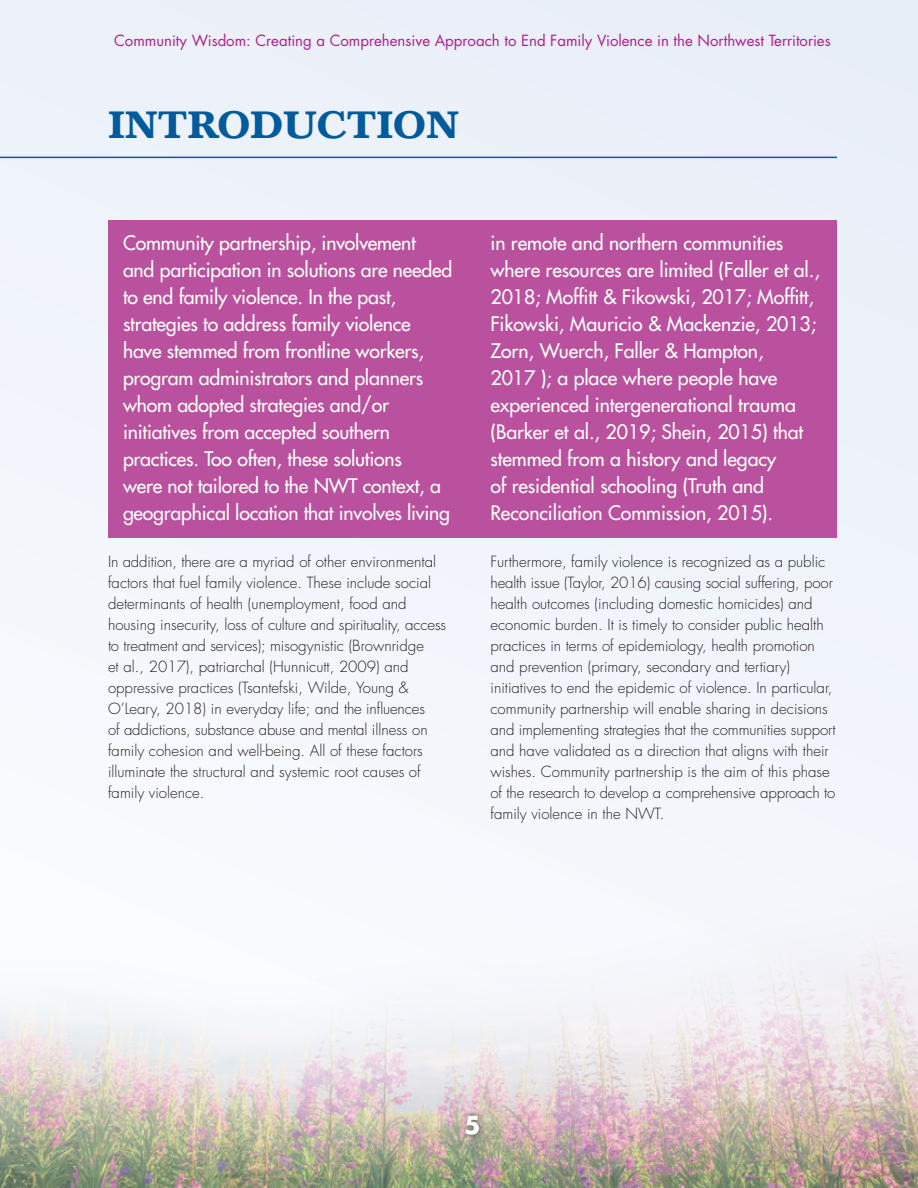
<style>
.page{position:relative;width:918px;height:1188px;background:#eff3fa}
.page>*{position:absolute;margin:0;border:0;box-sizing:border-box;transform-origin:0 0}
.t1{font:700 39.75px "Baskerville T";color:#005b9d}
.t2{font:700 24px "Futura";color:#fff}
.t3{font:19.5px/27px "Futura";letter-spacing:-.01em;color:#fff}
.t4{font:300 15px/21px "Futura";color:#231f20}
.t5{font:15px "Futura";color:#aa218e}
</style>
<div class="page">
<img style="left:0;top:767px;width:918px;height:421px">
<div style="left:108px;top:220px;width:729px;height:317px;background:#ba519e"></div>
<div style="left:459px;top:1109px;width:27px;height:33px;background:#231f20;opacity:.45"></div>
<hr style="left:0;top:157px;width:837px;height:1px;background:#005b9d">
<p class="t5" style="left:114px;top:30px;width:718px">Community Wisdom: Creating a Comprehensive Approach to End Family Violence in the Northwest Territories</p>
<h1 class="t1" style="left:108px;top:101px;width:353px">INTRODUCTION</h1>
<p class="t3" style="left:123px;top:229px;width:331px">Community partnership, involvement<br>and participation in solutions are needed to end family violence. In the past, strategies to address family violence have stemmed from frontline workers, program administrators and planners whom adopted strategies and/or initiatives from accepted southern practices. Too often, these solutions<br>were not tailored to the NWT context, a geographical location that involves living</p>
<p class="t3" style="left:490px;top:229px;width:331px">in remote and northern communities where resources are limited (Faller et al., 2018; Moffitt &amp; Fikowski, 2017; Moffitt, Fikowski, Mauricio &amp; Mackenzie, 2013; Zorn, Wuerch, Faller &amp; Hampton,<br>2017 ); a place where people have experienced intergenerational trauma (Barker et al., 2019; Shein, 2015) that stemmed from a history and legacy<br>of residential schooling (Truth and Reconciliation Commission, 2015).</p>
<p class="t4" style="left:108px;top:551px;width:340px">In addition, there are a myriad of other environmental factors that fuel family violence. These include social determinants of health (unemployment, food and housing insecurity, loss of culture and spirituality, access to treatment and services); misogynistic (Brownridge<br>et al., 2017), patriarchal (Hunnicutt, 2009) and oppressive practices (Tsantefski, Wilde, Young &amp; O’Leary, 2018) in everyday life; and the influences<br>of addictions, substance abuse and mental illness on family cohesion and well-being. All of these factors illuminate the structural and systemic root causes of family violence.</p>
<p class="t4" style="left:490px;top:551px;width:347px">Furthermore, family violence is recognized as a public health issue (Taylor, 2016) causing social suffering, poor health outcomes (including domestic homicides) and economic burden. It is timely to consider public health practices in terms of epidemiology, health promotion and prevention (primary, secondary and tertiary) initiatives to end the epidemic of violence. In particular, community partnership will enable sharing in decisions and implementing strategies that the communities support and have validated as a direction that aligns with their wishes. Community partnership is the aim of this phase of the research to develop a comprehensive approach to family violence in the NWT.</p>
<h2 class="t2" style="left:464px;top:1108px;width:18px">5</h2>
</div>
